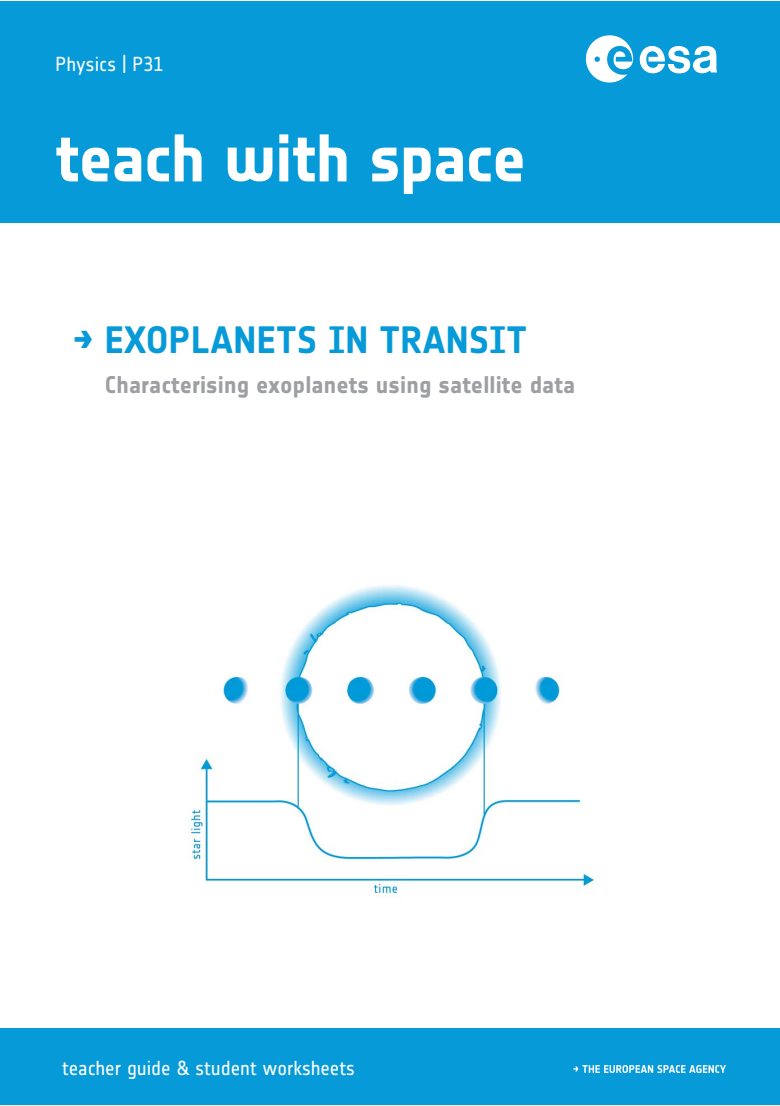
<style>
.page{position:relative;width:780px;height:1106px;background:#fff}
.page>*{position:absolute;margin:0;border:0;box-sizing:border-box;transform-origin:0 0}
.t1{font:66.25px "Notes Style Bold Tf";letter-spacing:-.01em;color:#fff}
.t2{font:700 37.5px "Notes Esa";letter-spacing:.01em;color:#069ad9}
.t3{font:700 23.75px "Notes Esa";letter-spacing:.005em;color:#9d9fa2}
.t4{font:20px "Notes Esa";color:#fff}
</style>
<div class="page">
<div style="left:0;top:1px;width:780px;height:222px;background:#069ad9"></div>
<svg style="left:639px;top:45px;width:78px;height:29px"></svg>
<svg style="left:586px;top:35px;width:47px;height:48px"></svg>
<div style="left:0;top:1028px;width:780px;height:76px;background:#069ad9"></div>
<svg style="left:573px;top:1065px;width:152px;height:8px"></svg>
<img style="left:188px;top:585px;width:412px;height:313px">
<p class="t4" style="left:55px;top:53px;width:109px">Physics | P31</p>
<p class="t1" style="left:55px;top:119px;width:472px">teach with space</p>
<p class="t2" style="left:73px;top:318px;width:456px">→ EXOPLANETS IN TRANSIT</p>
<p class="t3" style="left:105px;top:370px;width:472px">Characterising exoplanets using satellite data</p>
<p class="t4" style="left:62px;top:1056px;width:294px">teacher guide &amp; student worksheets</p>
</div>
